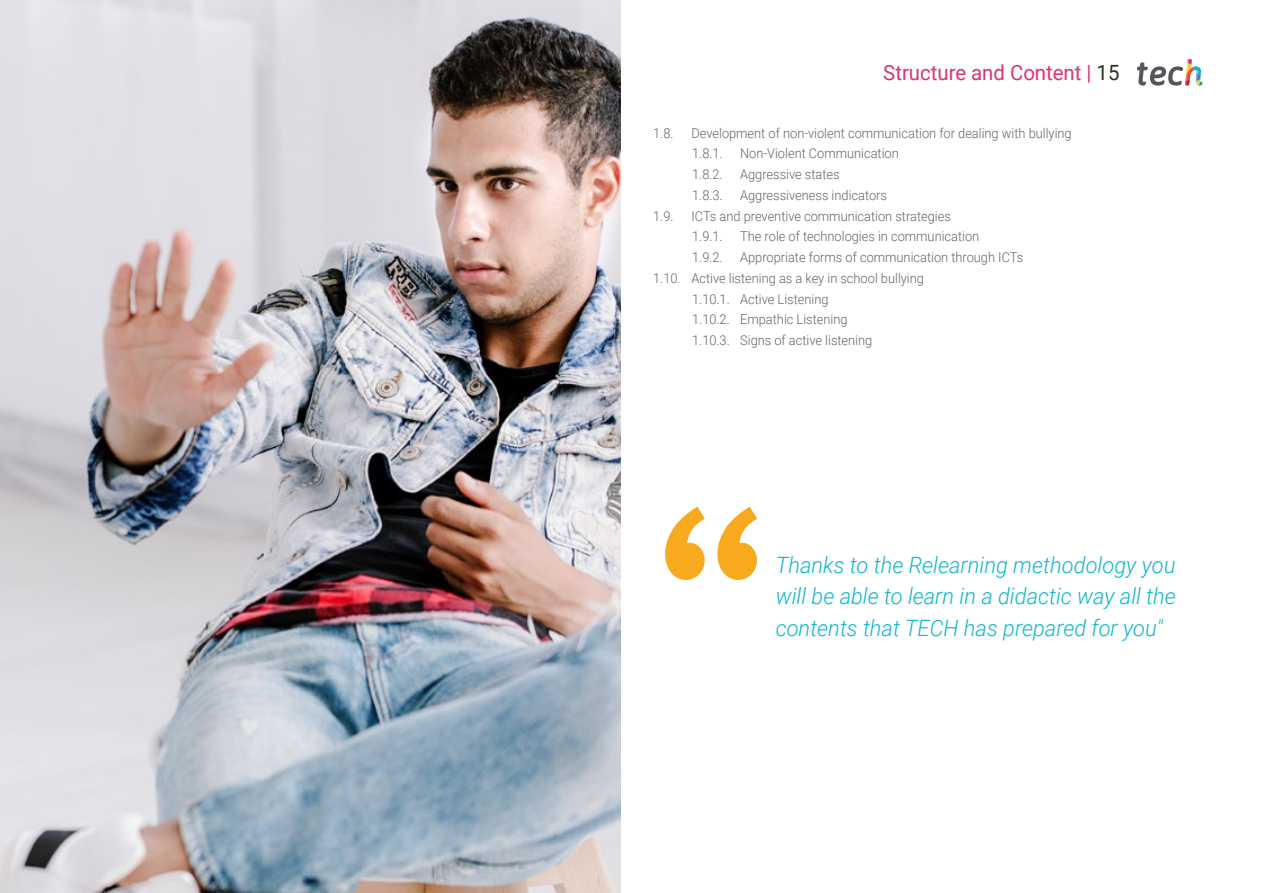
<style>
.page{position:relative;width:1263px;height:893px;background:#fff}
.page>*{position:absolute;margin:0;border:0;box-sizing:border-box;transform-origin:0 0}
.t1{font:italic 300 22.5px/31.5px "Roboto";color:#0fb6cf;text-align:justify}
.t2{font:21px "Roboto";color:#df3174}
.t3{font:300 13.5px/20.7px "Roboto";color:#61646a;scale:.95 1}
.s1{color:#312e20}
</style>
<div class="page">
<img style="left:0;top:0;width:621px;height:893px">
<svg style="left:665px;top:507px;width:92px;height:73px"></svg>
<svg style="left:1137px;top:59px;width:65px;height:27px"></svg>
<h2 class="t2" style="left:883px;top:57px;width:238px">Structure and Content | <span class="s1">15</span></h2>
<p class="t3" style="left:653px;top:122px;width:23px">1.8.</p>
<p class="t3" style="left:691px;top:122px;width:402px">Development of non-violent communication for dealing with bullying<br>1.8.1.</p>
<p class="t3" style="left:740px;top:143px;width:168px">Non-Violent Communication</p>
<p class="t3" style="left:692px;top:164px;width:34px">1.8.2.</p>
<p class="t3" style="left:740px;top:164px;width:106px">Aggressive states</p>
<p class="t3" style="left:692px;top:184px;width:34px">1.8.3.</p>
<p class="t3" style="left:740px;top:184px;width:156px">Aggressiveness indicators</p>
<p class="t3" style="left:653px;top:205px;width:23px">1.9.</p>
<p class="t3" style="left:691px;top:205px;width:275px">ICTs and preventive communication strategies<br>1.9.1.</p>
<p class="t3" style="left:740px;top:226px;width:253px">The role of technologies in communication</p>
<p class="t3" style="left:692px;top:247px;width:34px">1.9.2.</p>
<p class="t3" style="left:740px;top:247px;width:299px">Appropriate forms of communication through ICTs</p>
<p class="t3" style="left:653px;top:267px;width:287px">1.10. Active listening as a key in school bullying</p>
<p class="t3" style="left:692px;top:288px;width:145px">1.10.1. Active Listening</p>
<p class="t3" style="left:692px;top:309px;width:165px">1.10.2. Empathic Listening</p>
<p class="t3" style="left:692px;top:330px;width:191px">1.10.3. Signs of active listening</p>
<h1 class="t1" style="left:776px;top:548px;width:402px">Thanks to the Relearning methodology you will be able to learn in a didactic way all the contents that TECH has prepared for you"</h1>
</div>
